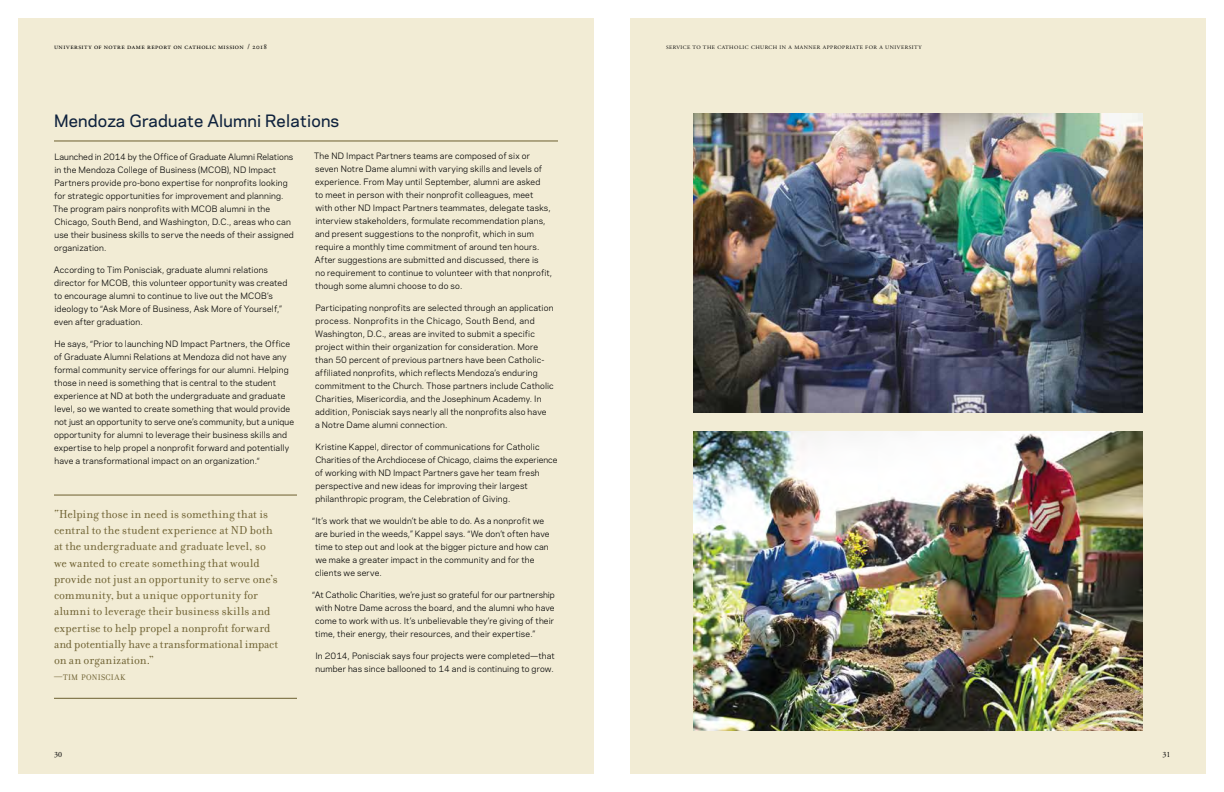
<style>
.page{position:relative;width:1224px;height:792px;background:#fff}
.page>*{position:absolute;margin:0;border:0;box-sizing:border-box;transform-origin:0 0}
.t1{font:500 16px "Galaxie Polaris";letter-spacing:.015em;color:#0f223d}
.t2{font:12.5px/16.3px "Filosofia";letter-spacing:.01em;color:#6c5f2f}
.t3{font:8.8px "Filosofia";letter-spacing:.035em;color:#6c5f2f}
.t4{font:8.2px/13px "Galaxie Polaris";letter-spacing:.02em;color:#000}
.t5{font:8px "Adobe Garamond Pro";color:#000}
.t6{font:7.5px "Adobe Garamond Pro";letter-spacing:.055em;color:#000}
.t7{font:5.3px "Adobe Garamond Pro";letter-spacing:.085em;color:#000;scale:1.04 1}
.s1{font-size:12.5px}
</style>
<div class="page">
<div style="left:18px;top:18px;width:576px;height:756px;background:#f2ecd5"></div>
<hr style="left:54px;top:141px;width:504px;height:1px;background:#6c5f2f">
<hr style="left:54px;top:495px;width:243px;height:1px;background:#6c5f2f">
<hr style="left:54px;top:698px;width:243px;height:1px;background:#6c5f2f">
<div style="left:630px;top:18px;width:576px;height:756px;background:#f2ecd5"></div>
<img style="left:694px;top:114px;width:448px;height:299px">
<img style="left:694px;top:431px;width:448px;height:299px">
<p class="t6" style="left:54px;top:42px;width:215px">university of notre dame report on catholic mission / 2018</p>
<h1 class="t1" style="left:54px;top:109px;width:287px">Mendoza Graduate Alumni Relations</h1>
<p class="t4" style="left:53px;top:150px;width:242px">Launched in 2014 by the Office of Graduate Alumni Relations in the Mendoza College of Business (MCOB), ND Impact Partners provide pro-bono expertise for nonprofits looking for strategic opportunities for improvement and planning.<br>The program pairs nonprofits with MCOB alumni in the Chicago, South Bend, and Washington, D.C., areas who can use their business skills to serve the needs of their assigned organization.</p>
<p class="t4" style="left:54px;top:263px;width:235px">According to Tim Ponisciak, graduate alumni relations director for MCOB, this volunteer opportunity was created to encourage alumni to continue to live out the MCOB’s ideology to “Ask More of Business, Ask More of Yourself,” even after graduation.</p>
<p class="t4" style="left:54px;top:337px;width:242px">He says, “Prior to launching ND Impact Partners, the Office of Graduate Alumni Relations at Mendoza did not have any formal community service offerings for our alumni. Helping those in need is something that is central to the student experience at ND at both the undergraduate and graduate level, so we wanted to create something that would provide not just an opportunity to serve one’s community, but a unique opportunity for alumni to leverage their business skills and expertise to help propel a nonprofit forward and potentially have a transformational impact on an organization.“</p>
<p class="t4" style="left:314px;top:149px;width:240px">The ND Impact Partners teams are composed of six or seven Notre Dame alumni with varying skills and levels of experience. From May until September, alumni are asked<br>to meet in person with their nonprofit colleagues, meet<br>with other ND Impact Partners teammates, delegate tasks, interview stakeholders, formulate recommendation plans, and present suggestions to the nonprofit, which in sum require a monthly time commitment of around ten hours.<br>After suggestions are submitted and discussed, there is<br>no requirement to continue to volunteer with that nonprofit, though some alumni choose to do so.</p>
<p class="t4" style="left:315px;top:301px;width:240px">Participating nonprofits are selected through an application process. Nonprofits in the Chicago, South Bend, and Washington, D.C., areas are invited to submit a specific project within their organization for consideration. More than 50 percent of previous partners have been Catholic&shy;affiliated nonprofits, which reflects Mendoza’s enduring commitment to the Church. Those partners include Catholic Charities, Misericordia, and the Josephinum Academy. In addition, Ponisciak says nearly all the nonprofits also have<br>a Notre Dame alumni connection.</p>
<p class="t4" style="left:315px;top:440px;width:244px">Kristine Kappel, director of communications for Catholic Charities of the Archdiocese of Chicago, claims the experience of working with ND Impact Partners gave her team fresh perspective and new ideas for improving their largest philanthropic program, the Celebration of Giving.</p>
<p class="t4" style="left:315px;top:514px;width:236px;text-indent:-2px">“It’s work that we wouldn’t be able to do. As a nonprofit we are buried in the weeds,” Kappel says. “We don’t often have time to step out and look at the bigger picture and how can we make a greater impact in the community and for the clients we serve.</p>
<p class="t4" style="left:315px;top:588px;width:241px;text-align:justify;text-indent:-2px">“At Catholic Charities, we’re just so grateful for our partnership with Notre Dame across the board, and the alumni who have come to work with us. It’s unbelievable they’re giving of their time, their energy, their resources, and their expertise.”</p>
<p class="t4" style="left:315px;top:649px;width:241px">In 2014, Ponisciak says four projects were completed—that number has since ballooned to 14 and is continuing to grow.</p>
<p class="t2" style="left:54px;top:506px;width:226px">“Helping those in need is something that is central to the student experience at ND both at the undergraduate and graduate level, so we wanted to create something that would provide not just an opportunity to serve one’s community, but a unique opportunity for alumni to leverage their business skills and expertise to help propel a nonprofit forward and potentially have a transformational impact on an organization.”</p>
<p class="t3" style="left:54px;top:672px;width:73px"><span class="s1">—</span>TIM PONISCIAK</p>
<p class="t5" style="left:54px;top:749px;width:10px">30</p>
<p class="t7" style="left:666px;top:44px;width:247px">SERVICE TO THE CATHOLIC CHURCH IN A MANNER APPROPRIATE FOR A UNIVERSITY</p>
<p class="t5" style="left:1163px;top:749px;width:9px">31</p>
</div>
